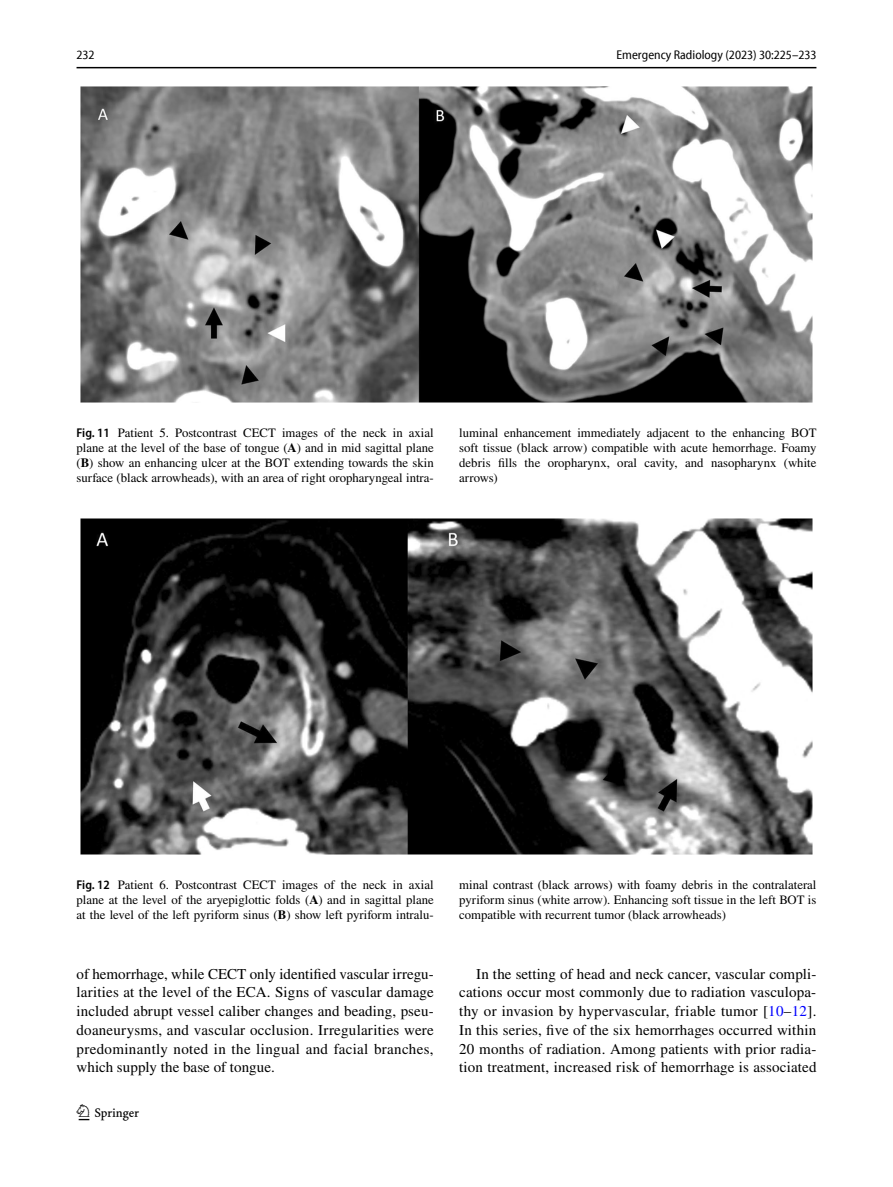
<style>
.page{position:relative;width:893px;height:1187px;background:#fff}
.page>*{position:absolute;margin:0;border:0;box-sizing:border-box;transform-origin:0 0}
.t1{font:22.5px "Springnew Regular 2";color:#000}
.t2{font:15px/18.8px "STIX";letter-spacing:.01em;color:#000;text-align:justify}
.t3{font:12.75px/15px "STIX";color:#000;text-align:justify}
.t4{font:semi-condensed 12.75px "Myriad Pro Unic";color:#000}
.s1{font-family:"Myriad Pro";font-weight:600;font-stretch:semi-condensed}
.s2{font-weight:700}
.s3{color:#00f}
</style>
<div class="page">
<hr style="left:77px;top:67px;width:739px;height:1px;background:#000">
<img style="left:81px;top:87px;width:731px;height:315px">
<img style="left:81px;top:518px;width:731px;height:336px">
<p class="t4" style="left:77px;top:50px;width:20px">232</p>
<p class="t4" style="left:616px;top:50px;width:202px">Emergency Radiology (2023) 30:225–233</p>
<p class="t3" style="left:77px;top:426px;width:359px"><span class="s1">Fig. 11</span> Patient 5. Postcontrast CECT images of the neck in axial plane at the level of the base of tongue (<span class="s2">A</span>) and in mid sagittal plane (<span class="s2">B</span>) show an enhancing ulcer at the BOT extending towards the skin surface (black arrowheads), with an area of right oropharyngeal intra-</p>
<p class="t3" style="left:459px;top:426px;width:359px">luminal enhancement immediately adjacent to the enhancing BOT soft tissue (black arrow) compatible with acute hemorrhage. Foamy debris fills the oropharynx, oral cavity, and nasopharynx (white arrows)</p>
<p class="t3" style="left:77px;top:878px;width:359px"><span class="s1">Fig. 12</span> Patient 6. Postcontrast CECT images of the neck in axial plane at the level of the aryepiglottic folds (<span class="s2">A</span>) and in sagittal plane at the level of the left pyriform sinus (<span class="s2">B</span>) show left pyriform intralu-</p>
<p class="t3" style="left:459px;top:878px;width:359px">minal contrast (black arrows) with foamy debris in the contralateral pyriform sinus (white arrow). Enhancing soft tissue in the left BOT is compatible with recurrent tumor (black arrowheads)</p>
<p class="t2" style="left:77px;top:965px;width:359px">of hemorrhage, while CECT only identified vascular irregu&shy;larities at the level of the ECA. Signs of vascular damage included abrupt vessel caliber changes and beading, pseu&shy;doaneurysms, and vascular occlusion. Irregularities were predominantly noted in the lingual and facial branches, which supply the base of tongue.</p>
<p class="t2" style="left:459px;top:965px;width:359px;text-indent:17px">In the setting of head and neck cancer, vascular compli&shy;cations occur most commonly due to radiation vasculopa&shy;thy or invasion by hypervascular, friable tumor [<span class="s3">10</span>–<span class="s3">12</span>].<br>In this series, five of the six hemorrhages occurred within 20 months of radiation. Among patients with prior radia&shy;tion treatment, increased risk of hemorrhage is associated</p>
<h1 class="t1" style="left:79px;top:1104px;width:62px">1 3</h1>
</div>
